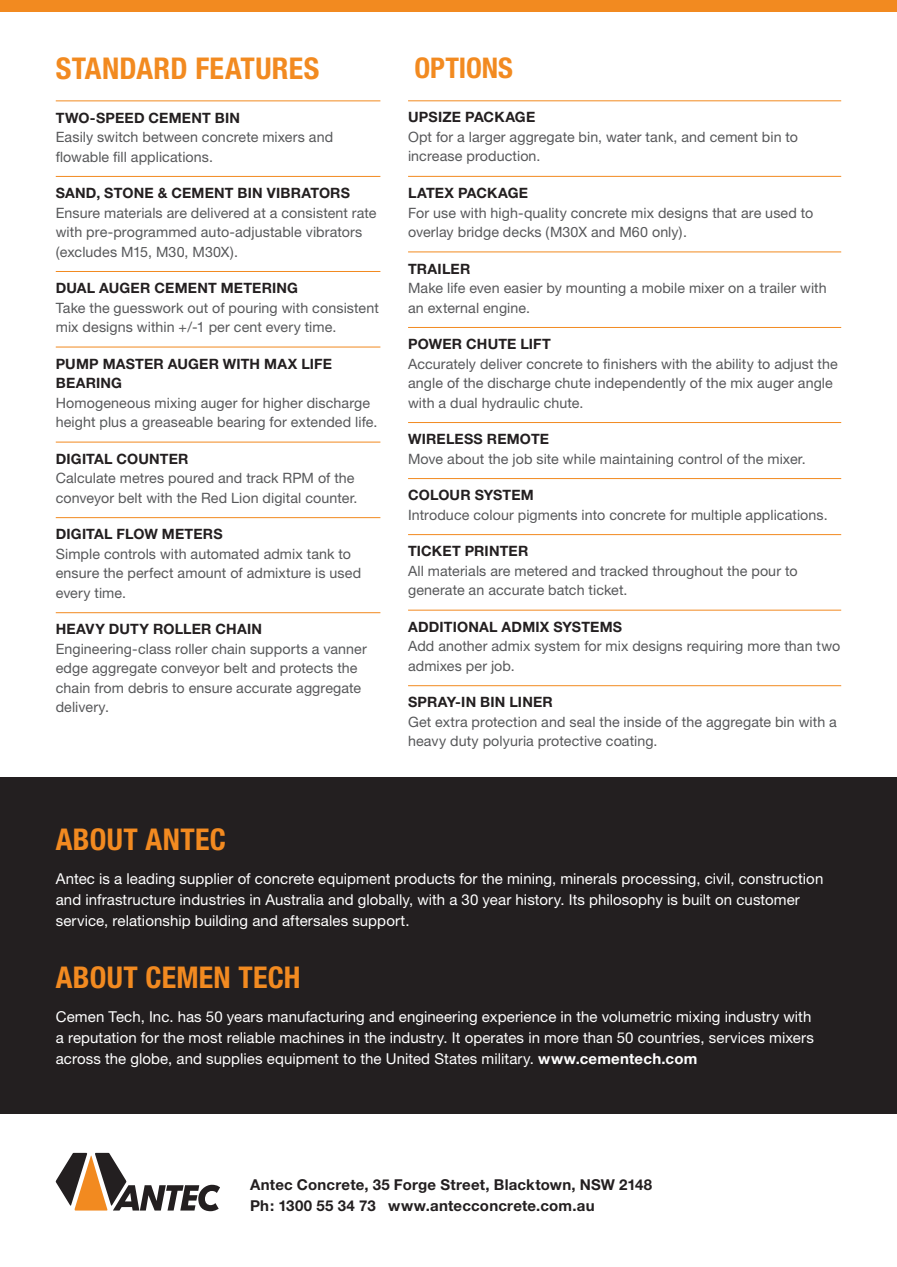
<style>
.page{position:relative;width:897px;height:1267px;background:#fff}
.page>*{position:absolute;margin:0;border:0;box-sizing:border-box;transform-origin:0 0}
.t1{font:700 condensed 30px "Helvetica Neue";letter-spacing:.01em;color:#f28a20}
.t2{font:700 condensed 28.5px "Helvetica Neue";color:#f28a20}
.t3{font:15px/21px "Helvetica Neue";letter-spacing:.005em;color:#fff}
.t4{font:700 15px/21px "Helvetica Neue";letter-spacing:.015em;color:#231f20}
.t5{font:14.25px/19.5px "Helvetica Neue";letter-spacing:.005em;color:#57585a}
.t6{font:700 14.25px/19.5px "Helvetica Neue";letter-spacing:.015em;color:#231f20}
.s1{font-weight:700}
</style>
<div class="page">
<div style="left:0;top:777px;width:896px;height:336px;background:#231f20"></div>
<div style="left:0;top:0;width:896px;height:12px;background:#f28a20"></div>
<hr style="left:56px;top:100px;width:324px;height:1px;background:#f28a20">
<hr style="left:56px;top:176px;width:324px;height:1px;background:#f28a20">
<hr style="left:56px;top:271px;width:324px;height:1px;background:#f28a20">
<hr style="left:56px;top:346px;width:324px;height:1px;background:#f28a20">
<hr style="left:56px;top:441px;width:324px;height:1px;background:#f28a20">
<hr style="left:56px;top:517px;width:324px;height:1px;background:#f28a20">
<hr style="left:56px;top:612px;width:324px;height:1px;background:#f28a20">
<hr style="left:408px;top:100px;width:433px;height:1px;background:#f28a20">
<hr style="left:408px;top:176px;width:433px;height:1px;background:#f28a20">
<hr style="left:408px;top:251px;width:433px;height:1px;background:#f28a20">
<hr style="left:408px;top:327px;width:433px;height:1px;background:#f28a20">
<hr style="left:408px;top:422px;width:433px;height:1px;background:#f28a20">
<hr style="left:408px;top:478px;width:433px;height:1px;background:#f28a20">
<hr style="left:408px;top:534px;width:433px;height:1px;background:#f28a20">
<hr style="left:408px;top:609px;width:433px;height:1px;background:#f28a20">
<hr style="left:408px;top:685px;width:433px;height:1px;background:#f28a20">
<svg style="left:56px;top:1152px;width:164px;height:59px"></svg>
<h1 class="t1" style="left:56px;top:50px;width:265px">STANDARD FEATURES</h1>
<h2 class="t2" style="left:414px;top:50px;width:100px">OPTIONS</h2>
<p class="t6" style="left:56px;top:107px;width:186px">TWO-SPEED CEMENT BIN</p>
<p class="t5" style="left:56px;top:127px;width:279px">Easily switch between concrete mixers and flowable fill applications.</p>
<p class="t6" style="left:56px;top:183px;width:296px">SAND, STONE &amp; CEMENT BIN VIBRATORS</p>
<p class="t5" style="left:56px;top:202px;width:322px">Ensure materials are delivered at a consistent rate with pre-programmed auto-adjustable vibrators (excludes M15, M30, M30X).</p>
<p class="t6" style="left:56px;top:278px;width:244px">DUAL AUGER CEMENT METERING</p>
<p class="t5" style="left:56px;top:297px;width:324px">Take the guesswork out of pouring with consistent mix designs within +/-1 per cent every time.</p>
<p class="t6" style="left:56px;top:353px;width:278px">PUMP MASTER AUGER WITH MAX LIFE<br>BEARING</p>
<p class="t5" style="left:56px;top:392px;width:323px">Homogeneous mixing auger for higher discharge height plus a greaseable bearing for extended life.</p>
<p class="t6" style="left:56px;top:448px;width:134px">DIGITAL COUNTER</p>
<p class="t5" style="left:56px;top:468px;width:303px">Calculate metres poured and track RPM of the conveyor belt with the Red Lion digital counter.</p>
<p class="t6" style="left:56px;top:524px;width:168px">DIGITAL FLOW METERS</p>
<p class="t5" style="left:56px;top:543px;width:307px">Simple controls with automated admix tank to ensure the perfect amount of admixture is used every time.</p>
<p class="t6" style="left:56px;top:619px;width:208px">HEAVY DUTY ROLLER CHAIN</p>
<p class="t5" style="left:56px;top:638px;width:312px">Engineering-class roller chain supports a vanner edge aggregate conveyor belt and protects the chain from debris to ensure accurate aggregate delivery.</p>
<p class="t6" style="left:408px;top:107px;width:129px">UPSIZE PACKAGE</p>
<p class="t5" style="left:408px;top:127px;width:391px">Opt for a larger aggregate bin, water tank, and cement bin to increase production.</p>
<p class="t6" style="left:408px;top:183px;width:122px">LATEX PACKAGE</p>
<p class="t5" style="left:408px;top:202px;width:407px">For use with high-quality concrete mix designs that are used to overlay bridge decks (M30X and M60 only).</p>
<p class="t6" style="left:408px;top:258px;width:64px">TRAILER</p>
<p class="t5" style="left:408px;top:278px;width:420px">Make life even easier by mounting a mobile mixer on a trailer with an external engine.</p>
<p class="t6" style="left:408px;top:334px;width:144px">POWER CHUTE LIFT</p>
<p class="t5" style="left:408px;top:353px;width:431px">Accurately deliver concrete to finishers with the ability to adjust the angle of the discharge chute independently of the mix auger angle with a dual hydraulic chute.</p>
<p class="t6" style="left:408px;top:429px;width:142px">WIRELESS REMOTE</p>
<p class="t5" style="left:408px;top:448px;width:399px">Move about the job site while maintaining control of the mixer.</p>
<p class="t6" style="left:408px;top:485px;width:127px">COLOUR SYSTEM</p>
<p class="t5" style="left:408px;top:504px;width:421px">Introduce colour pigments into concrete for multiple applications.</p>
<p class="t6" style="left:408px;top:541px;width:122px">TICKET PRINTER</p>
<p class="t5" style="left:408px;top:560px;width:391px">All materials are metered and tracked throughout the pour to generate an accurate batch ticket.</p>
<p class="t6" style="left:408px;top:616px;width:215px">ADDITIONAL ADMIX SYSTEMS</p>
<p class="t5" style="left:408px;top:636px;width:433px">Add another admix system for mix designs requiring more than two admixes per job.</p>
<p class="t6" style="left:408px;top:692px;width:146px">SPRAY-IN BIN LINER</p>
<p class="t5" style="left:408px;top:711px;width:430px">Get extra protection and seal the inside of the aggregate bin with a heavy duty polyuria protective coating.</p>
<h1 class="t1" style="left:56px;top:821px;width:171px">ABOUT ANTEC</h1>
<p class="t3" style="left:56px;top:868px;width:769px">Antec is a leading supplier of concrete equipment products for the mining, minerals processing, civil, construction and infrastructure industries in Australia and globally, with a 30 year history. Its philosophy is built on customer service, relationship building and aftersales support.</p>
<h1 class="t1" style="left:56px;top:959px;width:246px">ABOUT CEMEN TECH</h1>
<p class="t3" style="left:56px;top:1006px;width:759px">Cemen Tech, Inc. has 50 years manufacturing and engineering experience in the volumetric mixing industry with a reputation for the most reliable machines in the industry. It operates in more than 50 countries, services mixers across the globe, and supplies equipment to the United States military. <span class="s1">www.cementech.com</span></p>
<p class="t4" style="left:250px;top:1173px;width:403px">Antec Concrete, 35 Forge Street, Blacktown, NSW 2148<br>Ph: 1300 55 34 73 www.antecconcrete.com.au</p>
</div>
